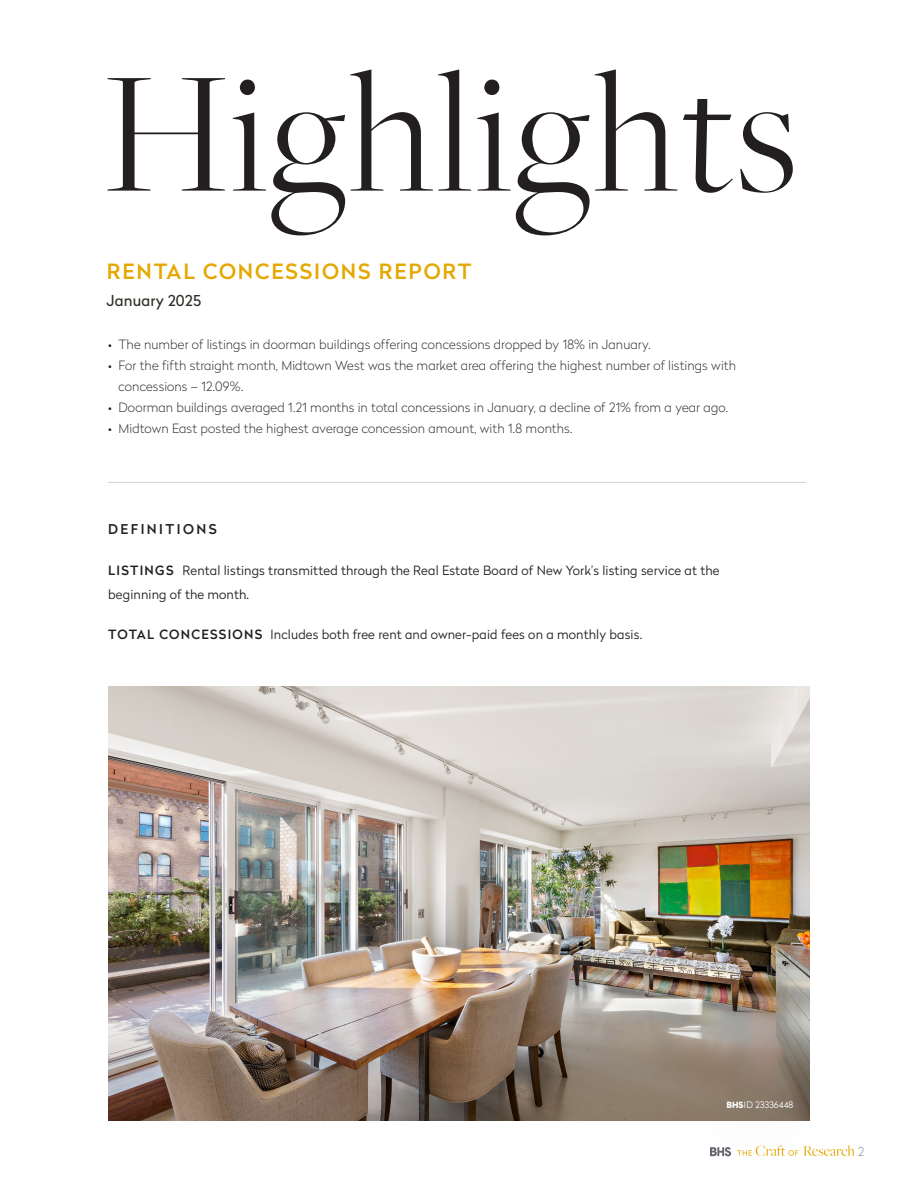
<style>
.page{position:relative;width:918px;height:1188px;background:#fff}
.page>*{position:absolute;margin:0;border:0;box-sizing:border-box;transform-origin:0 0}
.t1{font:300 180px "Freight Big Pro";letter-spacing:.015em;color:#231f20}
.t2{font:500 21px "Radikal";letter-spacing:.09em;color:#e5a800}
.t3{font:15px "Radikal";letter-spacing:.01em;color:#322f2a}
.t4{font:500 13.5px "Radikal";letter-spacing:.18em;color:#231f20}
.t5{font:100 12.75px/21px "Radikal";letter-spacing:.01em;color:#231f20}
.t6{font:300 12.75px/24px "Radikal";letter-spacing:.01em;color:#231f20}
.t7{font:100 12px "Radikal";color:#322f2a}
.t8{font:300 9px "Radikal";color:#fff}
.s1{font-weight:500}
.s2{font-family:"Cadiz";font-weight:900}
</style>
<div class="page">
<svg style="left:837px;top:1145px;width:18px;height:11px"></svg>
<img style="left:108px;top:687px;width:702px;height:312px">
<img style="left:108px;top:999px;width:702px;height:121px">
<div style="left:678px;top:1043px;width:159px;height:122px;background:#231f20;opacity:.75"></div>
<hr style="left:108px;top:482px;width:698px;height:1px;background:#ced1d7">
<p class="t1" style="left:103px;top:17px;width:696px">Highlights</p>
<p class="t2" style="left:107px;top:256px;width:366px">RENTAL CONCESSIONS REPORT</p>
<p class="t3" style="left:106px;top:290px;width:96px">January 2025</p>
<p class="t5" style="left:108px;top:333px;width:544px">• The number of listings in doorman buildings offering concessions dropped by 18% in January.</p>
<p class="t5" style="left:118px;top:354px;width:619px;text-indent:-10px">• For the fifth straight month, Midtown West was the market area offering the highest number of listings with concessions – 12.09%.</p>
<p class="t5" style="left:108px;top:396px;width:622px">• Doorman buildings averaged 1.21 months in total concessions in January, a decline of 21% from a year ago.</p>
<p class="t5" style="left:108px;top:417px;width:466px">• Midtown East posted the highest average concession amount, with 1.8 months.</p>
<p class="t4" style="left:108px;top:519px;width:110px">DEFINITIONS</p>
<p class="t6" style="left:108px;top:558px;width:613px"><span class="s1">LISTINGS</span> Rental listings transmitted through the Real Estate Board of New York’s listing service at the beginning of the month.</p>
<p class="t6" style="left:108px;top:622px;width:535px"><span class="s1">TOTAL CONCESSIONS</span> Includes both free rent and owner-paid fees on a monthly basis.</p>
<p class="t8" style="left:726px;top:1098px;width:69px"><span class="s2">BHS</span>ID 23336448</p>
<p class="t7" style="left:858px;top:1143px;width:8px">2</p>
</div>
